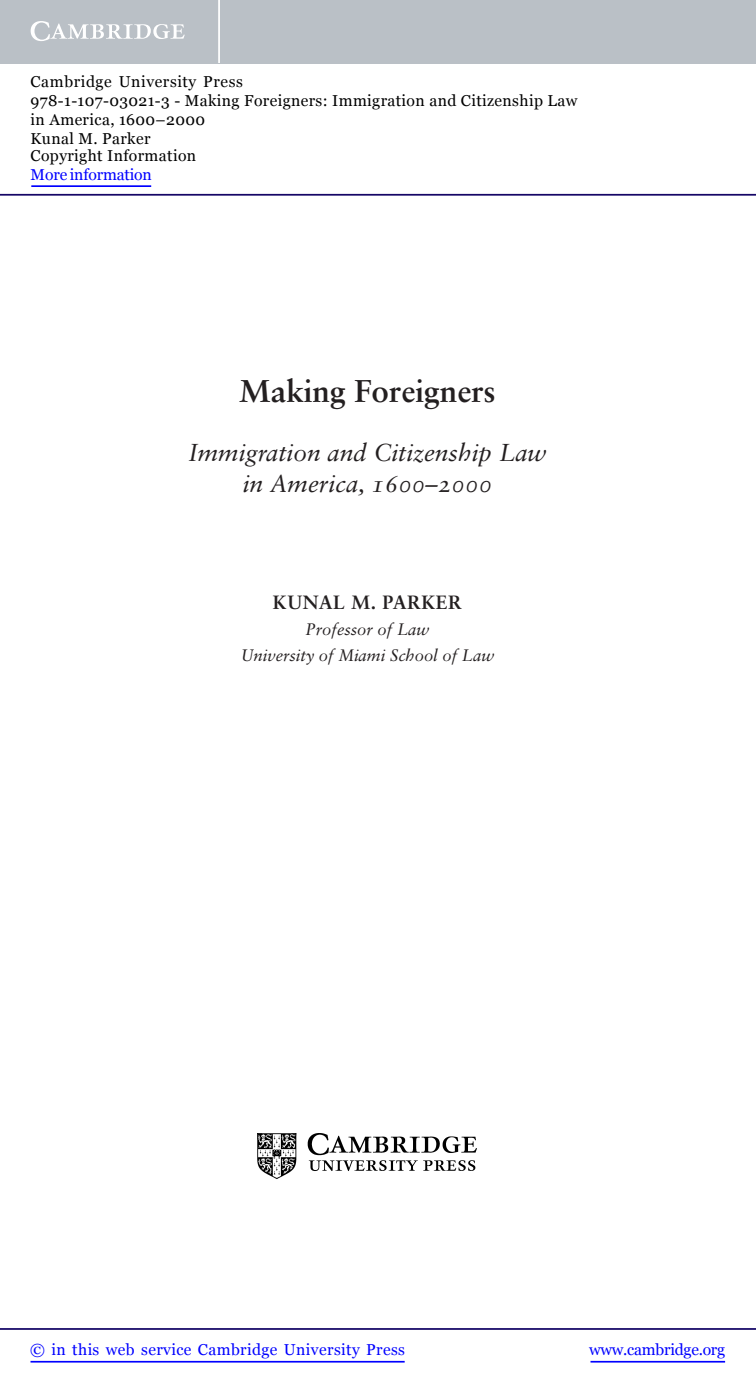
<style>
.page{position:relative;width:756px;height:1388px;background:#fff}
.page>*{position:absolute;margin:0;border:0;box-sizing:border-box;transform-origin:0 0}
.t1{font:700 31.5px "Sabon LT Std";color:#231f20}
.t2{font:italic 24.5px/31.5px "Sabon LT Std";color:#231f20;text-align:center}
.t3{font:700 19.25px "Sabon LT Std";letter-spacing:.025em;color:#231f20}
.t4{font:italic 16.62px/26.2px "Sabon LT Std";color:#231f20;text-align:center}
.t5{font:15.75px/18.6px "Georgia";letter-spacing:.025em;color:#000}
.t6{font:15.75px "Georgia";letter-spacing:.025em;color:#00f}
.t7{font:15.75px "Georgia";letter-spacing:-.015em;color:#00f}
.t8{font:15.75px "Georgia";letter-spacing:-.01em;color:#00f}
</style>
<div class="page">
<img style="left:257px;top:1133px;width:219px;height:46px">
<hr style="left:591px;top:1361px;width:134px;height:1px;background:#00f">
<hr style="left:0;top:1328px;width:756px;height:2px;background:#150666">
<hr style="left:31px;top:1361px;width:374px;height:1px;background:#00f">
<div style="left:0;top:0;width:756px;height:63px;background:#bac0c6"></div>
<svg style="left:31px;top:21px;width:154px;height:20px"></svg>
<hr style="left:218px;top:0;width:2px;height:63px;background:#fff">
<hr style="left:0;top:194px;width:756px;height:2px;background:#150666">
<hr style="left:31px;top:185px;width:120px;height:2px;background:#00f">
<p class="t5" style="left:31px;top:73px;width:548px">Cambridge University Press<br>978-1-107-03021-3 - Making Foreigners: Immigration and Citizenship Law in America, 1600–2000<br>Kunal M. Parker<br>Copyright Information</p>
<p class="t8" style="left:31px;top:165px;width:123px">More information</p>
<h1 class="t1" style="left:239px;top:379px;width:258px">Making Foreigners</h1>
<h2 class="t2" style="left:188px;top:439px;width:360px">Immigration and Citizenship Law in America, 1600–2000</h2>
<p class="t3" style="left:273px;top:594px;width:191px">KUNAL M. PARKER</p>
<p class="t4" style="left:241px;top:617px;width:255px">Professor of Law<br>University of Miami School of Law</p>
<p class="t6" style="left:30px;top:1339px;width:376px">© in this web service Cambridge University Press</p>
<p class="t7" style="left:589px;top:1339px;width:137px">www.cambridge.org</p>
</div>
